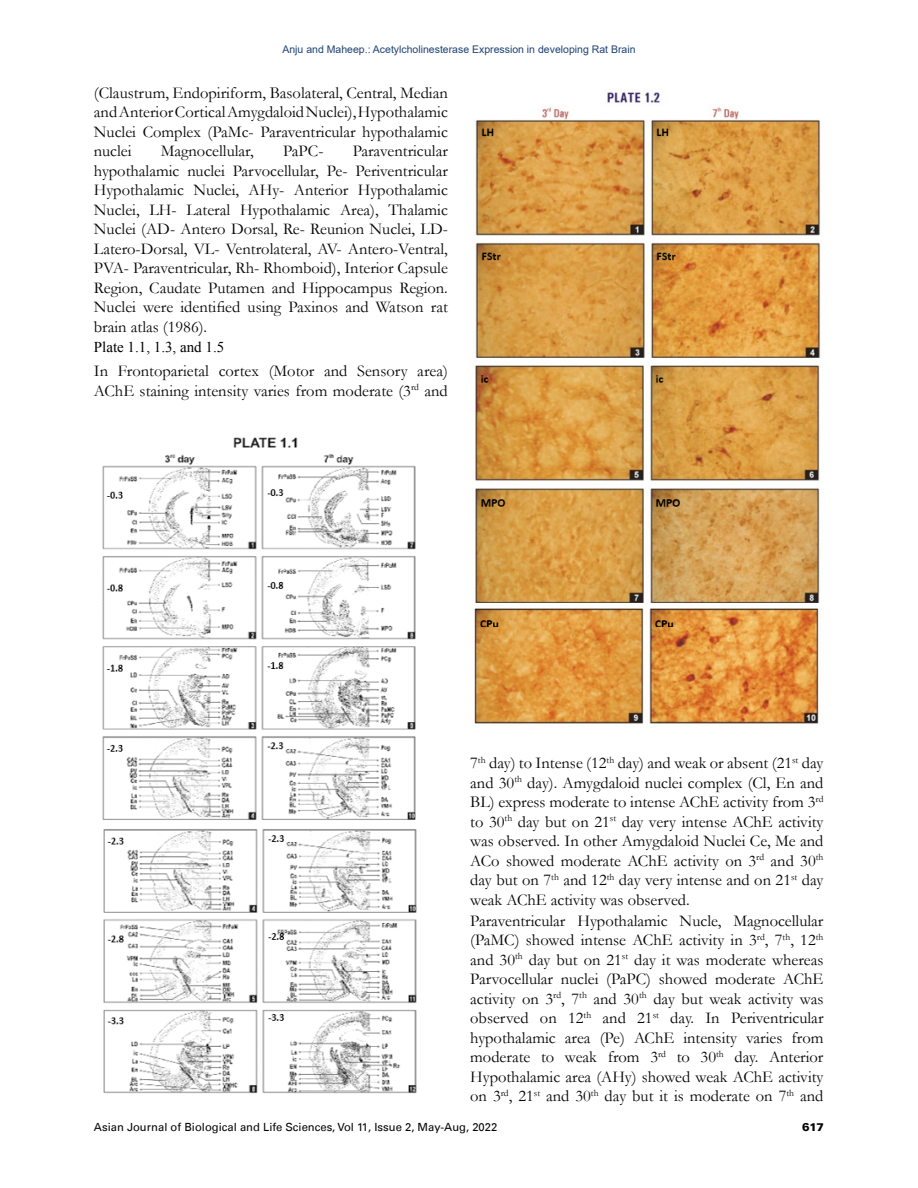
<style>
.page{position:relative;width:918px;height:1188px;background:#fff}
.page>*{position:absolute;margin:0;border:0;box-sizing:border-box;transform-origin:0 0}
.Body_Text{font:16.5px/19.5px "Garamond";color:#050406;text-align:justify}
.pm_heading3{font:15px "Times New Roman";color:#000}
.t1{font:11.25px "Univers LT";color:#050406}
.t2{font:900 11.25px "Univers LT";color:#050406}
.t3{font:10.5px "Arial";color:#1e4273}
</style>
<div class="page">
<img style="left:102px;top:437px;width:315px;height:657px">
<img style="left:474px;top:92px;width:347px;height:632px">
<p class="t3" style="left:282px;top:42px;width:355px">Anju and Maheep.: Acetylcholinesterase Expression in developing Rat Brain</p>
<p class="Body_Text" style="left:94px;top:82px;width:356px">(Claustrum, Endopiriform, Basolateral, Central, Median and Anterior Cortical Amygdaloid Nuclei), Hypothalamic Nuclei Complex (PaMc- Paraventricular hypothalamic nuclei</p>
<p class="Body_Text" style="left:94px;top:141px;width:356px;text-indent:259px">Paraventricular hypothalamic nuclei Parvocellular, Pe- Periventricular Hypothalamic Nuclei, AHy- Anterior Hypothalamic Nuclei, LH- Lateral Hypothalamic Area), Thalamic Nuclei (AD- Antero Dorsal, Re- Reunion Nuclei, LD-Latero-Dorsal, VL- Ventrolateral, AV- Antero-Ventral, PVA- Paraventricular, Rh- Rhomboid), Interior Capsule Region, Caudate Putamen and Hippocampus Region.<br>Nuclei were identified using Paxinos and Watson rat brain atlas (1986).</p>
<p class="pm_heading3" style="left:94px;top:337px;width:132px">Plate 1.1, 1.3, and 1.5</p>
<p class="Body_Text" style="left:94px;top:361px;width:355px">In Frontoparietal cortex (Motor and Sensory area)<br>AChE staining intensity varies from moderate (3<sup>rd</sup> and</p>
<p class="Body_Text" style="left:161px;top:141px;width:95px">Magnocellular,</p>
<p class="Body_Text" style="left:283px;top:141px;width:42px">PaPC-</p>
<p class="Body_Text" style="left:470px;top:753px;width:355px">7<sup>th</sup> day) to Intense (12<sup>th</sup> day) and weak or absent (21<sup>st</sup> day and 30<sup>th</sup> day). Amygdaloid nuclei complex (Cl, En and BL) express moderate to intense AChE activity from 3<sup>rd </sup>to 30<sup>th</sup> day but on 21<sup>st</sup> day very intense AChE activity was observed. In other Amygdaloid Nuclei Ce, Me and ACo showed moderate AChE activity on 3<sup>rd</sup> and 30<sup>th </sup>day but on 7<sup>th</sup> and 12<sup>th</sup> day very intense and on 21<sup>st</sup> day weak AChE activity was observed.</p>
<p class="Body_Text" style="left:470px;top:910px;width:355px">Paraventricular Hypothalamic Nucle, Magnocellular (PaMC) showed intense AChE activity in 3<sup>rd</sup>, 7<sup>th</sup>, 12<sup>th </sup>and 30<sup>th</sup> day but on 21<sup>st</sup> day it was moderate whereas Parvocellular nuclei (PaPC) showed moderate AChE activity on 3<sup>rd</sup>, 7<sup>th</sup> and 30<sup>th</sup> day but weak activity was observed on 12<sup>th</sup> and 21<sup>st</sup> day. In Periventricular hypothalamic area (Pe) AChE intensity varies from moderate to weak from 3<sup>rd</sup> to 30<sup>th</sup> day. Anterior Hypothalamic area (AHy) showed weak AChE activity on 3<sup>rd</sup>, 21<sup>st</sup> and 30<sup>th</sup> day but it is moderate on 7<sup>th</sup> and</p>
<p class="t1" style="left:94px;top:1120px;width:405px">Asian Journal of Biological and Life Sciences, Vol 11, Issue 2, May-Aug, 2022</p>
<p class="t2" style="left:802px;top:1120px;width:23px">617</p>
</div>
